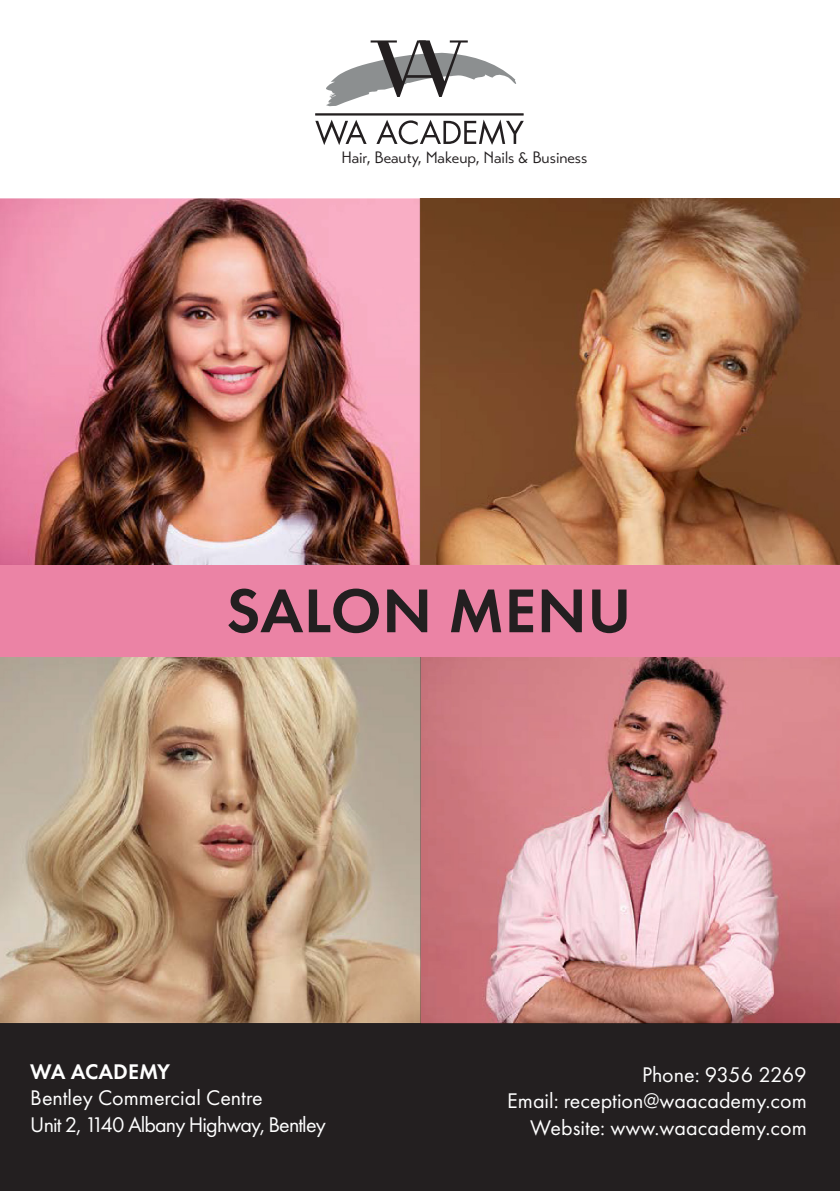
<style>
.page{position:relative;width:840px;height:1191px;background:#fff}
.page>*{position:absolute;margin:0;border:0;box-sizing:border-box;transform-origin:0 0}
.t1{font:600 64px "Futura PT";letter-spacing:.01em;color:#231f20}
.t2{font:22px/26.4px "Futura PT";color:#fff;text-align:right}
.t3{font:22px/27px "Futura PT";letter-spacing:-.04em;color:#fff}
.t4{font:600 22px "Futura PT";color:#fff}
.t5{font:16.4px "Transat Standard";color:#231f20}
</style>
<div class="page">
<div style="left:0;top:1023px;width:839px;height:168px;background:#231f20"></div>
<svg style="left:315px;top:120px;width:51px;height:25px"></svg>
<svg style="left:376px;top:119px;width:147px;height:26px"></svg>
<hr style="left:315px;top:113px;width:208px;height:3px;background:#231f20">
<svg style="left:326px;top:40px;width:191px;height:66px"></svg>
<hr style="left:405px;top:75px;width:30px;height:3px;background:#231f20">
<img style="left:0;top:198px;width:839px;height:367px">
<img style="left:0;top:656px;width:839px;height:367px">
<div style="left:0;top:565px;width:839px;height:91px;background:#eb83a5"></div>
<p class="t5" style="left:341px;top:148px;width:247px">Hair, Beauty, Makeup, Nails &amp; Business</p>
<h1 class="t1" style="left:226px;top:571px;width:406px">SALON MENU</h1>
<p class="t4" style="left:30px;top:1057px;width:141px">WA ACADEMY</p>
<p class="t3" style="left:30px;top:1084px;width:297px">Bentley Commercial Centre<br>Unit 2, 1140 Albany Highway, Bentley</p>
<p class="t2" style="left:507px;top:1061px;width:301px">Phone: 9356 2269<br>Email: reception@waacademy.com<br>Website: www.waacademy.com</p>
</div>
